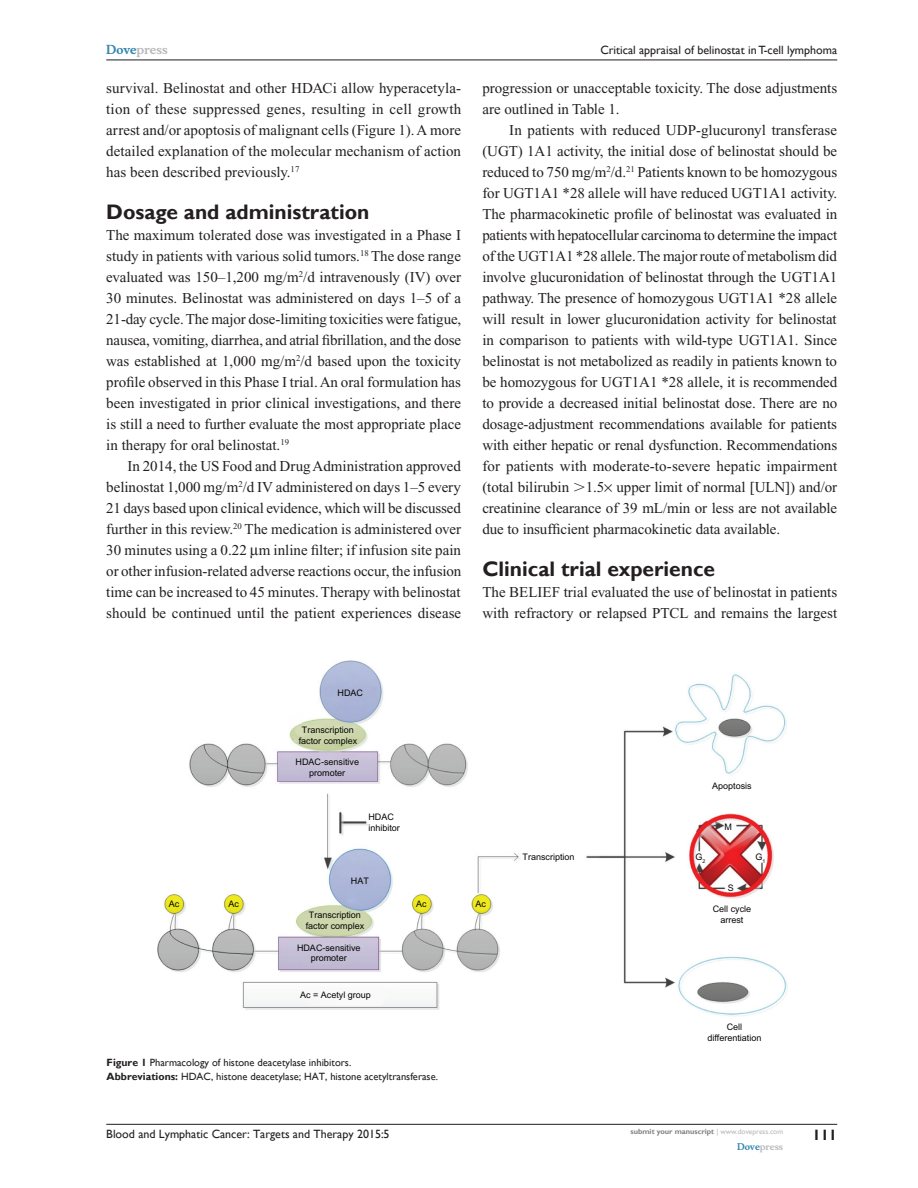
<style>
.page{position:relative;width:918px;height:1188px;background:#fff}
.page>*{position:absolute;margin:0;border:0;box-sizing:border-box;transform-origin:0 0}
.t1{font:700 21px "Gill Sans";color:#231f20}
.Tx{font:15px/21px "Times New Roman";color:#231f20;text-align:justify}
.TxF{font:15px/21px "Times New Roman";color:#231f20;text-align:justify}
.RunFolio-R{font:700 15px "Gill Sans";color:#231f20}
.RunF-R{font:12px "Gill Sans";color:#231f20}
.RunH-R{font:12px "Gill Sans";color:#231f20}
.RunH-Brand-R{font:700 12px "Musee";color:#b8b9bc}
.FC{font:10.5px "Gill Sans";color:#231f20}
.t2{font:9px/10.8px "Arial";color:#040503;text-align:center}
.RunF-Brand-R{font:700 9px "Musee";color:#b8b9bc}
.RunF-SubmityourMS-R{font:700 7.5px "Gill Sans";color:#808285}
.s1{color:#3485ae}
.s2{font-family:"Mathematical Pi One"}
.s3{font-weight:700}
.s4{font-weight:400;color:#b8b9bc}
</style>
<div class="page">
<hr style="left:106px;top:1124px;width:731px;height:1px;background:#231f20">
<hr style="left:106px;top:60px;width:731px;height:1px;background:#231f20">
<img style="left:157px;top:661px;width:630px;height:355px">
<p class="RunH-Brand-R" style="left:106px;top:43px;width:63px"><span class="s1">Dove</span>press</p>
<p class="TxF" style="left:106px;top:77px;width:356px">survival. Belinostat and other HDACi allow hyperacetyla&shy;tion of these suppressed genes, resulting in cell growth arrest and/or apoptosis of malignant cells (Figure 1). A more detailed explanation of the molecular mechanism of action has been described previously.<sup>17</sup></p>
<h1 class="t1" style="left:106px;top:199px;width:265px">Dosage and administration</h1>
<p class="TxF" style="left:106px;top:224px;width:357px">The maximum tolerated dose was investigated in a Phase I study in patients with various solid tumors.<sup>18</sup> The dose range evaluated was 150–1,200 mg/m<sup>2</sup>/d intravenously (IV) over 30 minutes. Belinostat was administered on days 1–5 of a 21-day cycle. The major dose-limiting toxicities were fatigue, nausea, vomiting, diarrhea, and atrial fibrillation, and the dose was established at 1,000 mg/m<sup>2</sup>/d based upon the toxicity profile observed in this Phase I trial. An oral formulation has been investigated in prior clinical investigations, and there is still a need to further evaluate the most appropriate place in therapy for oral belinostat.<sup>19</sup></p>
<p class="Tx" style="left:106px;top:455px;width:357px;text-indent:21px">In 2014, the US Food and Drug Administration approved belinostat 1,000 mg/m<sup>2</sup>/d IV administered on days 1–5 every 21 days based upon clinical evidence, which will be discussed further in this review.<sup>20</sup> The medication is administered over 30 minutes using a 0.22 m inline filter; if infusion site pain or other infusion-related adverse reactions occur, the infusion time can be increased to 45 minutes. Therapy with belinostat should be continued until the patient experiences disease</p>
<p class="RunH-R" style="left:600px;top:43px;width:238px">Critical appraisal of belinostat in T-cell lymphoma</p>
<p class="Tx" style="left:482px;top:77px;width:356px">progression or unacceptable toxicity. The dose adjustments are outlined in Table 1.</p>
<p class="Tx" style="left:482px;top:119px;width:357px;text-indent:27px">In patients with reduced UDP-glucuronyl transferase (UGT) 1A1 activity, the initial dose of belinostat should be reduced to 750 mg/m<sup>2</sup>/d.<sup>21</sup> Patients known to be homozygous for UGT1A1 *28 allele will have reduced UGT1A1 activity.<br>The pharmacokinetic profile of belinostat was evaluated in patients with hepatocellular carcinoma to determine the impact of the UGT1A1 *28 allele. The major route of metabolism did involve glucuronidation of belinostat through the UGT1A1 pathway. The presence of homozygous UGT1A1 *28 allele will result in lower glucuronidation activity for belinostat in comparison to patients with wild-type UGT1A1. Since belinostat is not metabolized as readily in patients known to be homozygous for UGT1A1 *28 allele, it is recommended to provide a decreased initial belinostat dose. There are no dosage-adjustment recommendations available for patients with either hepatic or renal dysfunction. Recommendations for patients with moderate-to-severe hepatic impairment (total bilirubin <span class="s2">.</span>1.5 upper limit of normal [ULN]) and/or creatinine clearance of 39 mL/min or less are not available due to insufficient pharmacokinetic data available.</p>
<h1 class="t1" style="left:482px;top:556px;width:234px">Clinical trial experience</h1>
<p class="TxF" style="left:482px;top:581px;width:356px">The BELIEF trial evaluated the use of belinostat in patients with refractory or relapsed PTCL and remains the largest</p>
<p class="t2" style="left:338px;top:688px;width:27px">HDAC</p>
<p class="t2" style="left:299px;top:724px;width:60px">Transcription factor complex</p>
<p class="t2" style="left:296px;top:757px;width:65px">HDAC-sensitive promoter</p>
<p class="t2" style="left:368px;top:812px;width:33px;text-align:left">HDAC inhibitor</p>
<p class="t2" style="left:351px;top:876px;width:19px">HAT</p>
<p class="t2" style="left:169px;top:898px;width:12px">Ac</p>
<p class="t2" style="left:229px;top:899px;width:12px">Ac</p>
<p class="t2" style="left:416px;top:899px;width:12px">Ac</p>
<p class="t2" style="left:306px;top:910px;width:60px">Transcription factor complex</p>
<p class="t2" style="left:297px;top:942px;width:65px">HDAC-sensitive promoter</p>
<p class="t2" style="left:300px;top:989px;width:72px">Ac = Acetyl group</p>
<p class="FC" style="left:107px;top:1056px;width:246px"><span class="s3">Figure 1</span> Pharmacology of histone deacetylase inhibitors.</p>
<p class="FC" style="left:107px;top:1070px;width:333px"><span class="s3">Abbreviations:</span> HDAC, histone deacetylase; HAT, histone acetyltransferase.</p>
<p class="t2" style="left:475px;top:899px;width:12px">Ac</p>
<p class="t2" style="left:523px;top:851px;width:54px">Transcription</p>
<p class="t2" style="left:712px;top:781px;width:41px">Apoptosis</p>
<p class="t2" style="left:725px;top:821px;width:9px">M</p>
<p class="t2" style="left:696px;top:851px;width:11px">G<sub>2</sub></p>
<p class="t2" style="left:755px;top:851px;width:11px">G<sub>1</sub></p>
<p class="t2" style="left:728px;top:883px;width:8px">S</p>
<p class="t2" style="left:713px;top:904px;width:40px">Cell cycle arrest</p>
<p class="t2" style="left:707px;top:1022px;width:56px">Cell differentiation</p>
<p class="RunF-R" style="left:106px;top:1127px;width:285px">Blood and Lymphatic Cancer: Targets and Therapy 2015:5</p>
<p class="RunF-SubmityourMS-R" style="left:631px;top:1127px;width:154px">submit your manuscript <span class="s4">| www.dovepress.com</span></p>
<p class="RunF-Brand-R" style="left:737px;top:1141px;width:48px"><span class="s1">Dove</span>press</p>
<p class="RunFolio-R" style="left:812px;top:1126px;width:26px">111</p>
</div>
